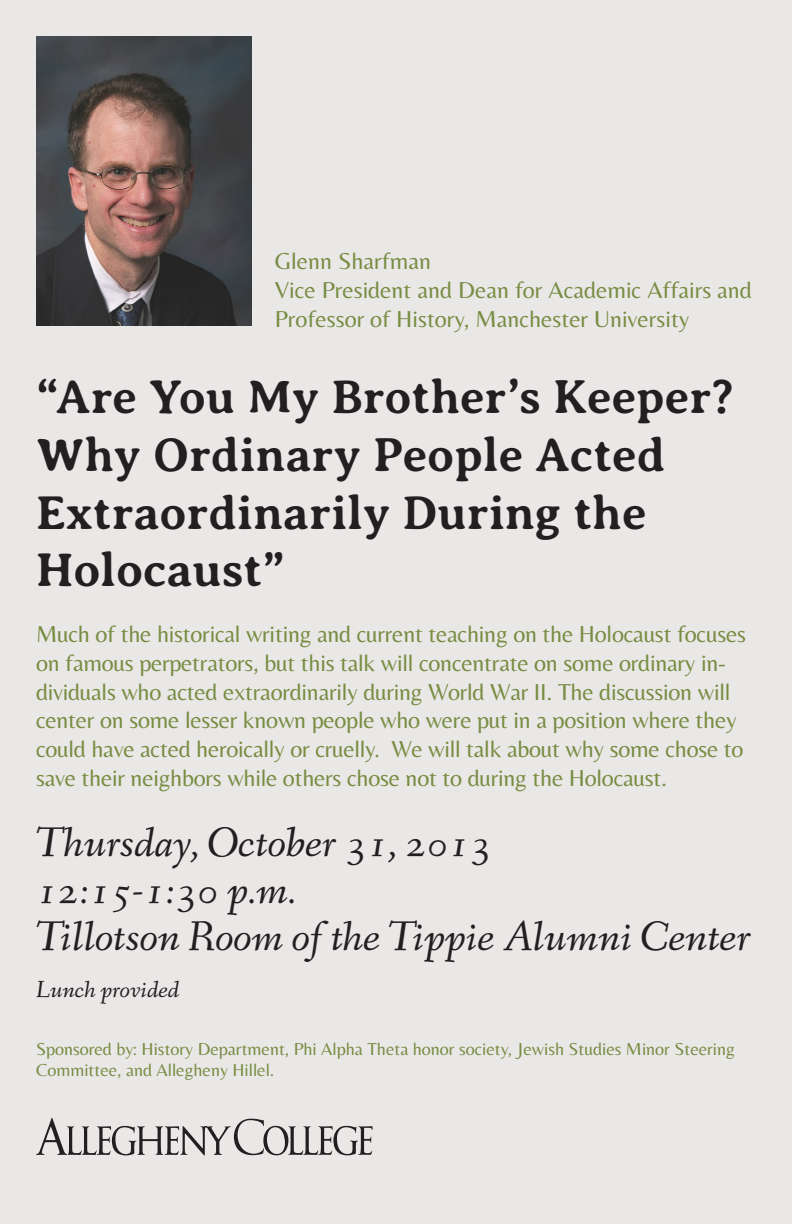
<style>
.page{position:relative;width:792px;height:1224px;background:#eae7e7}
.page>*{position:absolute;margin:0;border:0;box-sizing:border-box;transform-origin:0 0}
.t1{font:700 48px/57.6px "Averia Serif Libre";color:#231f20}
.t2{font:italic 43px "Fanwood Text";color:#231f20}
.t3{font:24px/28.8px "Belleza";letter-spacing:-.01em;color:#778d42}
.t4{font:italic 24px "Fanwood Text";color:#231f20}
.t5{font:18px/21.6px "Belleza";color:#778d42}
</style>
<div class="page">
<img style="left:36px;top:36px;width:216px;height:289px">
<svg style="left:36px;top:1118px;width:337px;height:38px;background:#bfbcbc"></svg>
<p class="t3" style="left:275px;top:247px;width:158px">Glenn Sharfman</p>
<p class="t3" style="left:275px;top:275px;width:479px">Vice President and Dean for Academic Affairs and</p>
<p class="t3" style="left:275px;top:304px;width:416px">Professor of History, Manchester University</p>
<p class="t1" style="left:36px;top:369px;width:699px">“Are You My Brother’s Keeper?<br>Why Ordinary People Acted<br>Extraordinarily During the<br>Holocaust”</p>
<p class="t3" style="left:36px;top:619px;width:712px">Much of the historical writing and current teaching on the Holocaust focuses on famous perpetrators, but this talk will concentrate on some ordinary in&shy;dividuals who acted extraordinarily during World War II. The discussion will center on some lesser known people who were put in a position where they could have acted heroically or cruelly. We will talk about why some chose to save their neighbors while others chose not to during the Holocaust.</p>
<p class="t2" style="left:36px;top:817px;width:457px">Thursday, October 31, 2013</p>
<p class="t2" style="left:36px;top:864px;width:262px">12:15-1:30 p.m.</p>
<p class="t2" style="left:36px;top:911px;width:717px">Tillotson Room of the Tippie Alumni Center</p>
<p class="t4" style="left:36px;top:975px;width:145px">Lunch provided</p>
<p class="t5" style="left:36px;top:1037px;width:700px">Sponsored by: History Department, Phi Alpha Theta honor society, Jewish Studies Minor Steering<br>Committee, and Allegheny Hillel.</p>
</div>
